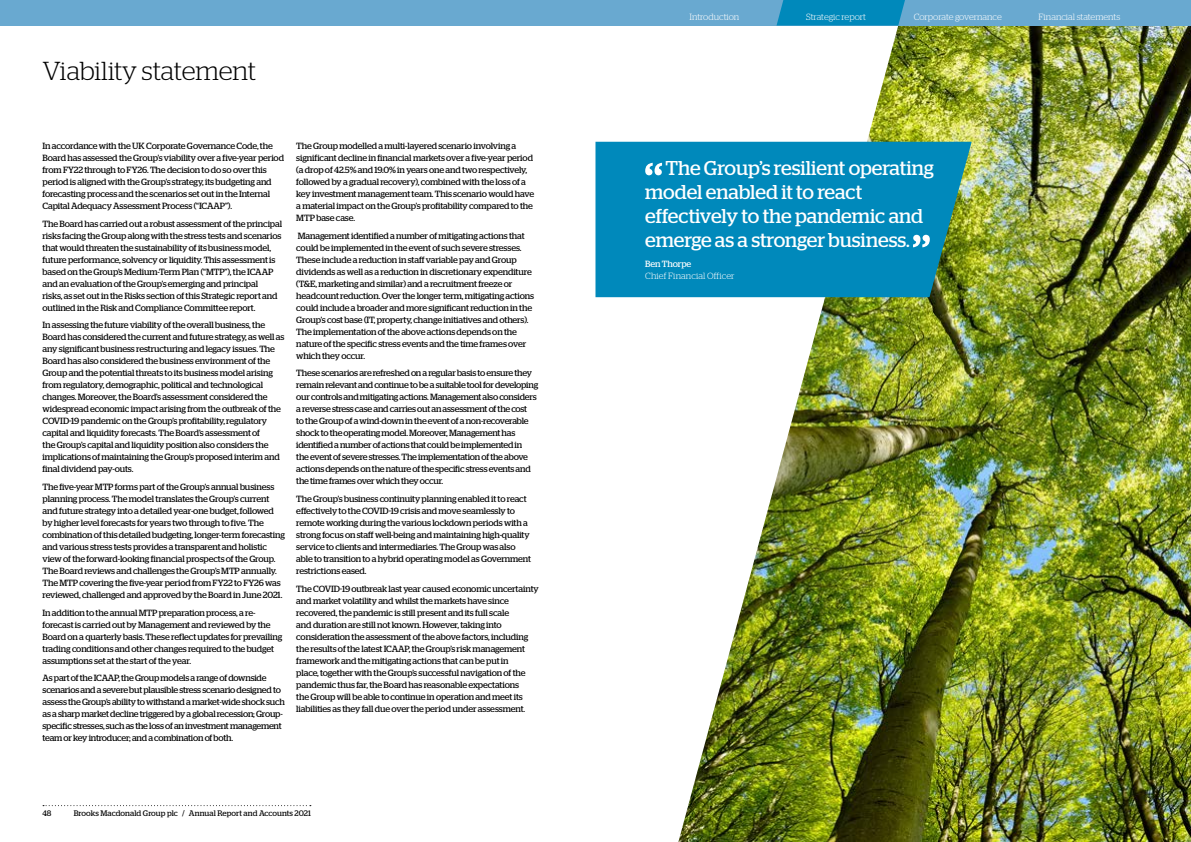
<style>
.page{position:relative;width:1191px;height:842px;background:#fff}
.page>*{position:absolute;margin:0;border:0;box-sizing:border-box;transform-origin:0 0}
.t1{font:300 26px "Stag";letter-spacing:-.005em;color:#000}
.quote{font:20px/24px "Stag";color:#fff}
.body{font:9px/12px "Stag";letter-spacing:-.015em;color:#000}
.body-2{font:300 9px/11.5px "Stag";color:#fff}
.t2{font:8px "Stag";letter-spacing:.005em;color:#000}
.s1{font-weight:400}
</style>
<div class="page">
<img style="left:678px;top:26px;width:513px;height:816px">
<div style="left:0;top:0;width:595px;height:26px;background:#69a9d0"></div>
<svg style="left:43px;top:805px;width:268px;height:1px"></svg>
<div style="left:595px;top:0;width:596px;height:26px;background:#69a9d0"></div>
<svg style="left:776px;top:0;width:129px;height:26px"></svg>
<div style="left:595px;top:142px;width:376px;height:155px;background:#0089bb"></div>
<svg style="left:645px;top:163px;width:17px;height:12px"></svg>
<svg style="left:913px;top:235px;width:16px;height:12px"></svg>
<h1 class="t1" style="left:43px;top:57px;width:215px">Viability statement</h1>
<p class="body" style="left:43px;top:140px;width:243px">In accordance with the UK Corporate Governance Code, the Board has assessed the Group’s viability over a five-year period from FY22 through to FY26. The decision to do so over this period is aligned with the Group’s strategy, its budgeting and forecasting process and the scenarios set out in the Internal Capital Adequacy Assessment Process (“ICAAP”).</p>
<p class="body" style="left:43px;top:217px;width:241px">The Board has carried out a robust assessment of the principal risks facing the Group along with the stress tests and scenarios that would threaten the sustainability of its business model, future performance, solvency or liquidity. This assessment is based on the Group’s Medium-Term Plan (“MTP”), the ICAAP and an evaluation of the Group’s emerging and principal<br>risks, as set out in the Risks section of this Strategic report and outlined in the Risk and Compliance Committee report.</p>
<p class="body" style="left:43px;top:319px;width:243px">In assessing the future viability of the overall business, the Board has considered the current and future strategy, as well as any significant business restructuring and legacy issues. The Board has also considered the business environment of the Group and the potential threats to its business model arising from regulatory, demographic, political and technological changes. Moreover, the Board’s assessment considered the widespread economic impact arising from the outbreak of the COVID-19 pandemic on the Group’s profitability, regulatory capital and liquidity forecasts. The Board’s assessment of<br>the Group’s capital and liquidity position also considers the implications of maintaining the Group’s proposed interim and final dividend pay-outs.</p>
<p class="body" style="left:43px;top:481px;width:244px">The five-year MTP forms part of the Group’s annual business planning process. The model translates the Group’s current and future strategy into a detailed year-one budget, followed by higher level forecasts for years two through to five. The combination of this detailed budgeting, longer-term forecasting and various stress tests provides a transparent and holistic view of the forward-looking financial prospects of the Group.<br>The Board reviews and challenges the Group’s MTP annually.<br>The MTP covering the five-year period from FY22 to FY26 was reviewed, challenged and approved by the Board in June 2021.</p>
<p class="body" style="left:43px;top:606px;width:241px">In addition to the annual MTP preparation process, a re&shy;forecast is carried out by Management and reviewed by the Board on a quarterly basis. These reflect updates for prevailing trading conditions and other changes required to the budget assumptions set at the start of the year.</p>
<p class="body" style="left:43px;top:672px;width:244px">As part of the ICAAP, the Group models a range of downside scenarios and a severe but plausible stress scenario designed to assess the Group’s ability to withstand a market-wide shock such as a sharp market decline triggered by a global recession; Group&shy;specific stresses, such as the loss of an investment management team or key introducer; and a combination of both.</p>
<p class="body" style="left:296px;top:140px;width:239px">The Group modelled a multi-layered scenario involving a significant decline in financial markets over a five-year period (a drop of 42.5% and 19.0% in years one and two respectively, followed by a gradual recovery), combined with the loss of a key investment management team. This scenario would have a material impact on the Group’s profitability compared to the MTP base case.</p>
<p class="body" style="left:296px;top:229px;width:239px">Management identified a number of mitigating actions that could be implemented in the event of such severe stresses.<br>These include a reduction in staff variable pay and Group dividends as well as a reduction in discretionary expenditure (T&amp;E, marketing and similar) and a recruitment freeze or headcount reduction. Over the longer term, mitigating actions could include a broader and more significant reduction in the Group’s cost base (IT, property, change initiatives and others).<br>The implementation of the above actions depends on the nature of the specific stress events and the time frames over which they occur.</p>
<p class="body" style="left:296px;top:367px;width:243px">These scenarios are refreshed on a regular basis to ensure they remain relevant and continue to be a suitable tool for developing our controls and mitigating actions. Management also considers a reverse stress case and carries out an assessment of the cost<br>to the Group of a wind-down in the event of a non-recoverable shock to the operating model. Moreover, Management has identified a number of actions that could be implemented in<br>the event of severe stresses. The implementation of the above actions depends on the nature of the specific stress events and the time frames over which they occur.</p>
<p class="body" style="left:296px;top:493px;width:236px">The Group’s business continuity planning enabled it to react effectively to the COVID-19 crisis and move seamlessly to remote working during the various lockdown periods with a strong focus on staff well-being and maintaining high-quality service to clients and intermediaries. The Group was also able to transition to a hybrid operating model as Government restrictions eased.</p>
<p class="body" style="left:296px;top:582px;width:244px">The COVID-19 outbreak last year caused economic uncertainty and market volatility and whilst the markets have since recovered, the pandemic is still present and its full scale<br>and duration are still not known. However, taking into consideration the assessment of the above factors, including the results of the latest ICAAP, the Group’s risk management framework and the mitigating actions that can be put in<br>place, together with the Group’s successful navigation of the pandemic thus far, the Board has reasonable expectations<br>the Group will be able to continue in operation and meet its liabilities as they fall due over the period under assessment.</p>
<p class="t2" style="left:43px;top:808px;width:10px">48</p>
<p class="t2" style="left:74px;top:808px;width:239px">Brooks Macdonald Group plc / Annual Report and Accounts 2021</p>
<p class="body-2" style="left:689px;top:11px;width:51px">Introduction</p>
<p class="body-2" style="left:806px;top:11px;width:61px">Strategic report</p>
<p class="body-2" style="left:913px;top:11px;width:90px">Corporate governance</p>
<p class="body-2" style="left:1038px;top:11px;width:83px">Financial statements</p>
<p class="quote" style="left:645px;top:156px;width:290px;text-indent:20px">The Group’s resilient operating model enabled it to react effectively to the pandemic and emerge as a stronger business.</p>
<p class="body-2" style="left:645px;top:258px;width:91px"><span class="s1">Ben Thorpe<br></span>Chief Financial Officer</p>
</div>
